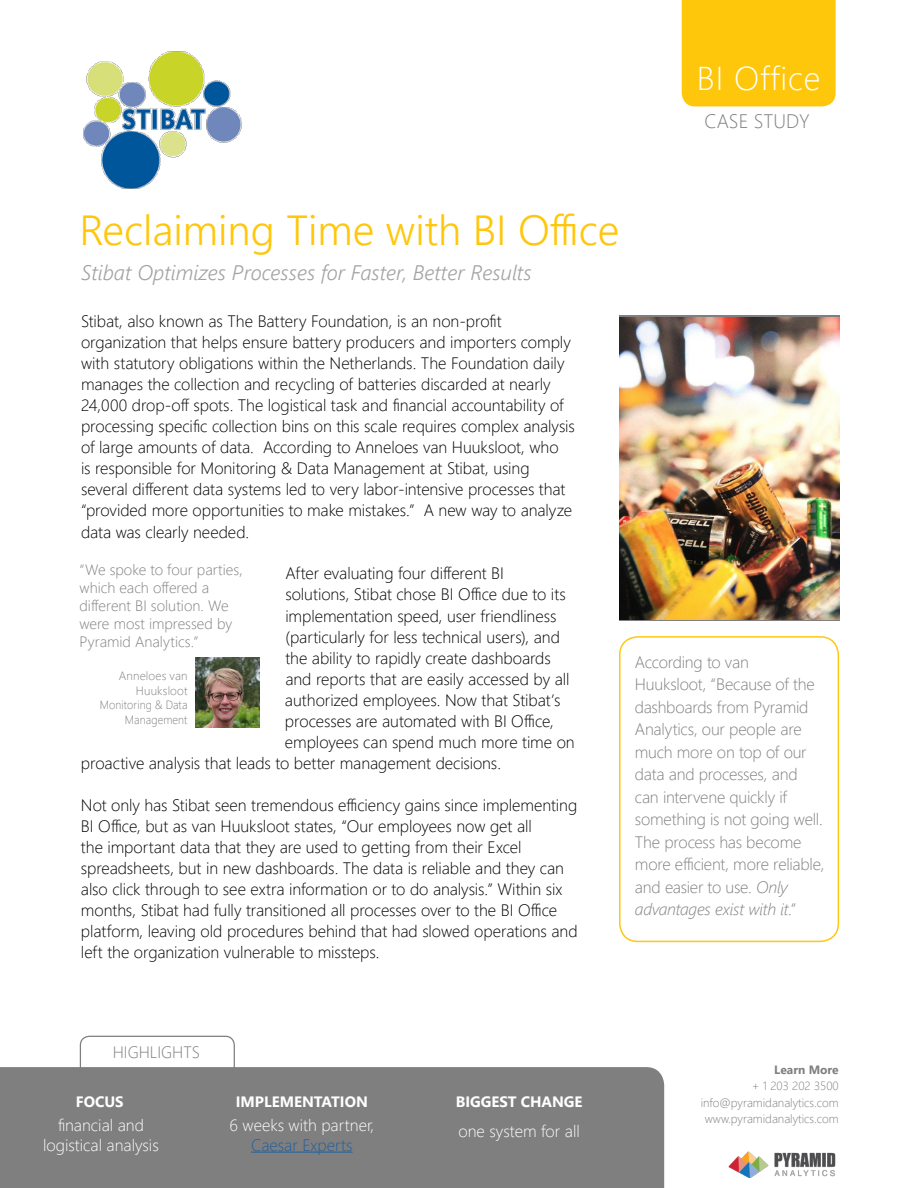
<style>
.page{position:relative;width:918px;height:1188px;background:#fff}
.page>*{position:absolute;margin:0;border:0;box-sizing:border-box;transform-origin:0 0}
.t1{font:300 42px "Segoe UI";color:#ffc70b}
.t2{font:300 33px "Segoe UI";letter-spacing:.03em;color:#fff}
.t3{font:italic 300 21px "Segoe UI";color:#a3a3a3}
.t4{font:300 19.5px "Segoe UI";color:#807f7f}
.t5{font:300 16.5px/21px "Segoe UI";letter-spacing:-.005em;color:#000}
.t6{font:300 16.5px/22.5px "Segoe UI";letter-spacing:-.015em;color:#807f7f}
.t7{font:300 16.5px/19.8px "Segoe UI";color:#fff;text-align:center}
.t8{font:300 16.5px "Segoe UI";color:#215e9e}
.t9{font:300 15px/18px "Segoe UI";color:#807f7f}
.t10{font:700 15px "Segoe UI";color:#fff}
.t11{font:300 12px/16.5px "Segoe UI";color:#807f7f;text-align:right}
.t12{font:300 12px/15px "Segoe UI";color:#807f7f;text-align:right;scale:.92 1}
.t13{font:700 12px "Segoe UI";color:#807f7f}
.s1{font-style:italic}
</style>
<div class="page">
<div style="left:0;top:1067px;width:664px;height:121px;background:#807f7f"></div>
<div style="left:682px;top:0;width:154px;height:106px;background:#ffc70b"></div>
<div style="left:619px;top:636px;width:220px;height:306px;border:2px solid #ffc70f;border-radius:18px"></div>
<img style="left:83px;top:51px;width:159px;height:138px">
<img style="left:619px;top:318px;width:220px;height:301px">
<svg style="left:79px;top:1035px;width:157px;height:36px"></svg>
<hr style="left:251px;top:1152px;width:102px;height:1px;background:#215e9e">
<img style="left:196px;top:657px;width:63px;height:71px">
<img style="left:728px;top:1151px;width:108px;height:27px">
<h2 class="t2" style="left:697px;top:52px;width:125px">BI Office</h2>
<p class="t4" style="left:705px;top:105px;width:107px">CASE STUDY</p>
<h1 class="t1" style="left:79px;top:197px;width:542px">Reclaiming Time with BI Office</h1>
<p class="t3" style="left:81px;top:255px;width:452px">Stibat Optimizes Processes for Faster, Better Results</p>
<p class="t5" style="left:81px;top:310px;width:495px">Stibat, also known as The Battery Foundation, is an non-profit organization that helps ensure battery producers and importers comply with statutory obligations within the Netherlands. The Foundation daily manages the collection and recycling of batteries discarded at nearly 24,000 drop-off spots. The logistical task and financial accountability of processing specific collection bins on this scale requires complex analysis of large amounts of data. According to Anneloes van Huuksloot, who<br>is responsible for Monitoring &amp; Data Management at Stibat, using several different data systems led to very labor-intensive processes that “provided more opportunities to make mistakes.” A new way to analyze data was clearly needed.</p>
<p class="t5" style="left:285px;top:562px;width:220px">After evaluating four different BI</p>
<p class="t5" style="left:285px;top:583px;width:282px">solutions, Stibat chose BI Office due to its</p>
<p class="t5" style="left:285px;top:604px;width:273px">implementation speed, user friendliness</p>
<p class="t5" style="left:285px;top:625px;width:276px">(particularly for less technical users), and</p>
<p class="t5" style="left:285px;top:646px;width:267px">the ability to rapidly create dashboards</p>
<p class="t5" style="left:285px;top:667px;width:286px">and reports that are easily accessed by all</p>
<p class="t5" style="left:285px;top:688px;width:277px">authorized employees. Now that Stibat’s</p>
<p class="t5" style="left:285px;top:709px;width:270px">processes are automated with BI Office,</p>
<p class="t5" style="left:285px;top:730px;width:291px">employees can spend much more time on</p>
<p class="t5" style="left:81px;top:751px;width:422px">proactive analysis that leads to better management decisions.</p>
<p class="t5" style="left:81px;top:793px;width:498px">Not only has Stibat seen tremendous efficiency gains since implementing BI Office, but as van Huuksloot states, “Our employees now get all<br>the important data that they are used to getting from their Excel spreadsheets, but in new dashboards. The data is reliable and they can also click through to see extra information or to do analysis.” Within six months, Stibat had fully transitioned all processes over to the BI Office platform, leaving old procedures behind that had slowed operations and left the organization vulnerable to missteps.</p>
<p class="t9" style="left:80px;top:560px;width:165px">“We spoke to four parties, which each offered a different BI solution. We were most impressed by<br>Pyramid Analytics.”</p>
<p class="t11" style="left:119px;top:668px;width:70px;line-height:15px">Anneloes van<br>Huuksloot</p>
<p class="t12" style="left:100px;top:697px;width:97px">Monitoring &amp; Data<br>Management</p>
<p class="t6" style="left:635px;top:650px;width:191px">According to van<br>Huuksloot, “Because of the dashboards from Pyramid<br>Analytics, our people are much more on top of our data and processes, and can intervene quickly if something is not going well.<br>The process has become more efficient, more reliable, and easier to use. <span class="s1">Only advantages exist with it</span>.”</p>
<p class="t6" style="left:113px;top:1040px;width:89px">HIGHLIGHTS</p>
<p class="t10" style="left:76px;top:1089px;width:49px">FOCUS</p>
<p class="t7" style="left:43px;top:1114px;width:117px">financial and logistical analysis</p>
<p class="t10" style="left:236px;top:1089px;width:134px">IMPLEMENTATION</p>
<p class="t7" style="left:229px;top:1114px;width:146px">6 weeks with partner,</p>
<p class="t8" style="left:251px;top:1132px;width:103px">Caesar Experts</p>
<p class="t10" style="left:456px;top:1089px;width:128px">BIGGEST CHANGE</p>
<p class="t7" style="left:459px;top:1121px;width:123px">one system for all</p>
<p class="t13" style="left:774px;top:1060px;width:66px">Learn More</p>
<p class="t11" style="left:701px;top:1077px;width:140px">+ 1 203 202 3500 info@pyramidanalytics.com www.pyramidanalytics.com</p>
</div>
